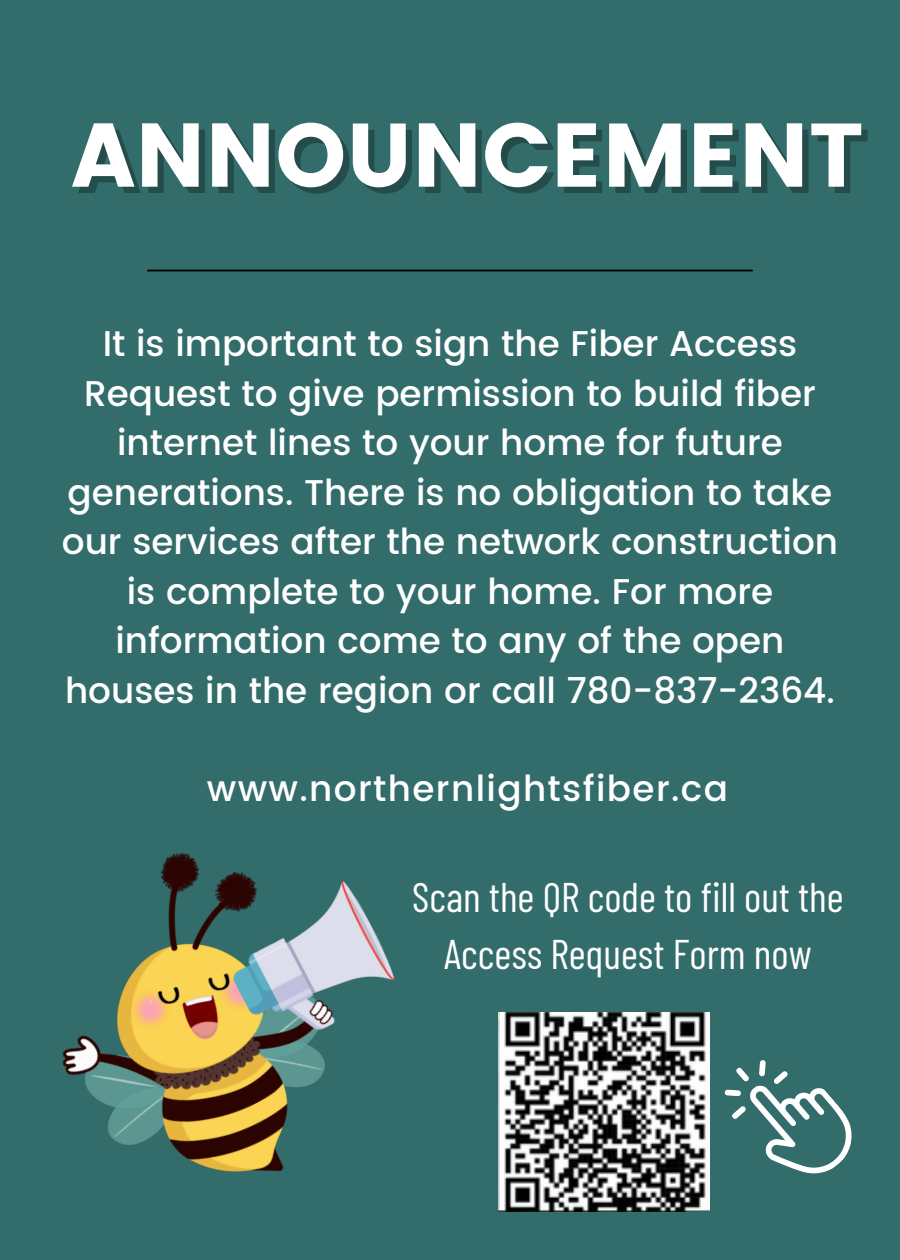
<style>
.page{position:relative;width:900px;height:1260px;background:#336d6b}
.page>*{position:absolute;margin:0;border:0;box-sizing:border-box;transform-origin:0 0}
.t1{font:90px "Poppins";color:#fff}
.t2{font:41.5px/57px "Barlow Condensed";color:#fff;text-align:center}
.t3{font:500 35.75px/49.5px "Poppins";color:#fff;text-align:center}
.t4{font:500 35.75px "Poppins";letter-spacing:.04em;color:#fff}
</style>
<div class="page">
<hr style="left:148px;top:270px;width:604px;height:1px;background:#000">
<img style="left:498px;top:1013px;width:212px;height:198px">
<svg style="left:724px;top:1060px;width:128px;height:114px"></svg>
<img style="left:62px;top:852px;width:332px;height:320px">
<p class="t1" style="left:71px;top:103px;width:794px">ANNOUNCEMENT</p>
<h1 class="t3" style="left:62px;top:319px;width:778px">It is important to sign the Fiber Access Request to give permission to build fiber internet lines to your home for future generations. There is no obligation to take our services after the network construction is complete to your home. For more information come to any of the open houses in the region or call 780-837-2364.</h1>
<p class="t4" style="left:207px;top:767px;width:523px">www.northernlightsfiber.ca</p>
<p class="t2" style="left:412px;top:867px;width:433px">Scan the QR code to fill out the<br>Access Request Form now</p>
</div>
